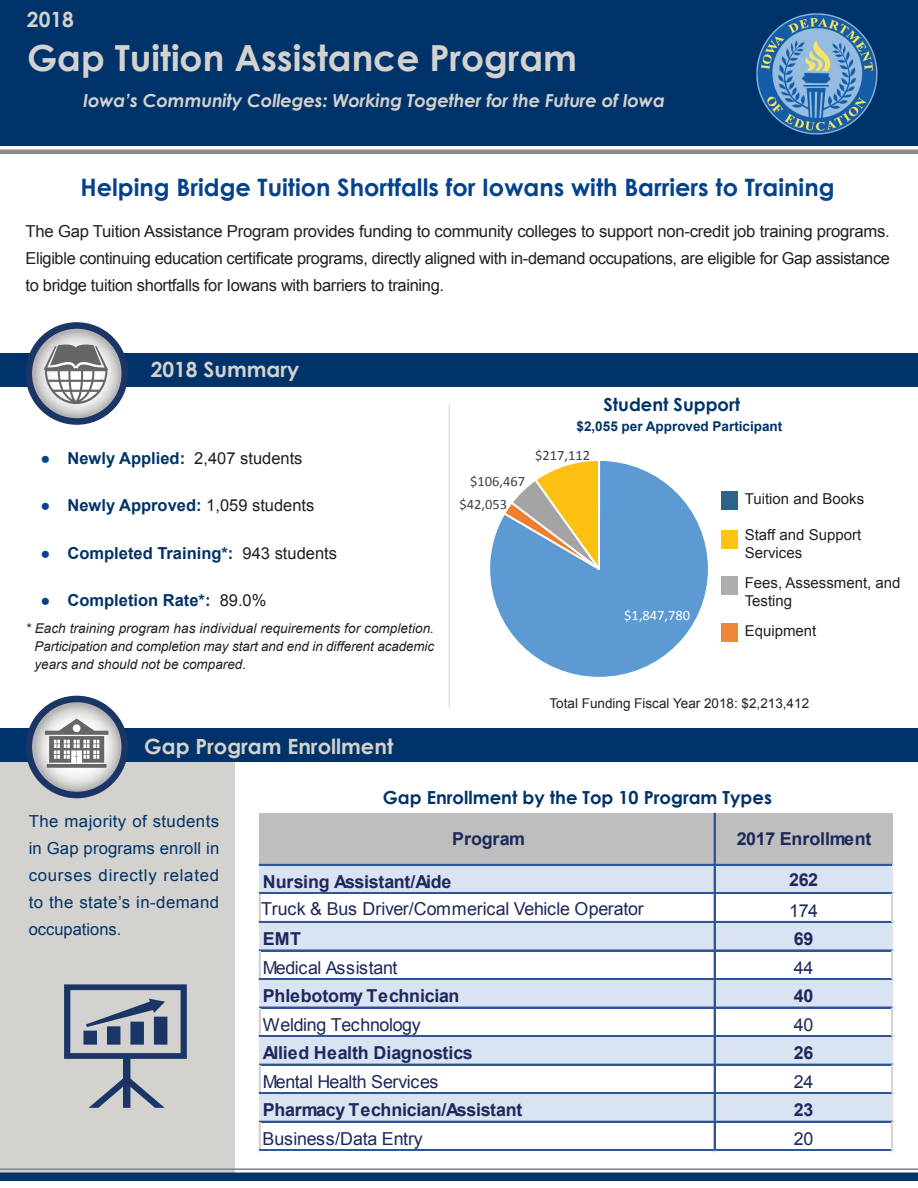
<style>
.page{position:relative;width:918px;height:1188px;background:#fff}
.page>*{position:absolute;margin:0;border:0;box-sizing:border-box;transform-origin:0 0}
.t1{font:700 36px "Century Gothic";color:#d4d2ce}
.t2{font:700 24px "Century Gothic";color:#05428c}
.Subhead{font:700 21px "Century Gothic";color:#d4d2ce}
.t3{font:italic 700 18px "Century Gothic";letter-spacing:-.01em;color:#d4d2ce}
.Subhead-2{font:700 18px "Century Gothic";color:#003369}
.t4{font:700 17.85px "Arial";letter-spacing:-.01em;color:#1d285c}
.t5{font:17.85px "Arial";letter-spacing:-.02em;color:#1d285c}
.Body_Text{font:16.5px/27px "Arial";letter-spacing:-.02em;color:#231f20;text-align:justify}
.Body_Text-2{font:16.5px/27px "Arial";letter-spacing:.025em;color:#003369;text-align:justify}
.t6{font:700 16.5px "Arial";color:#003369}
.Body_Text-3{font:16.5px "Arial";color:#231f20}
.Body_Text-4{font:15px/18px "Arial";color:#231f20}
.t7{font:14.4px "Calibri";color:#414040}
.t8{font:14.4px "Calibri";color:#fff}
.Body_Text-5{font:italic 13.5px/18px "Arial";color:#231f20;text-align:justify}
.Body_Text-6{font:13.5px "Arial";color:#231f20}
.Body_Text-7{font:700 13.5px "Arial";color:#003369}
.s1{font-weight:400;color:#05428c}
.s2{font-weight:400;color:#231f20}
</style>
<div class="page">
<svg style="left:490px;top:460px;width:218px;height:217px"></svg>
<svg style="left:502px;top:460px;width:100px;height:111px"></svg>
<div style="left:0;top:749px;width:234px;height:423px;background:#d4d2ce"></div>
<div style="left:0;top:354px;width:918px;height:33px;background:#003369"></div>
<div style="left:0;top:729px;width:918px;height:33px;background:#003369"></div>
<hr style="left:0;top:150px;width:918px;height:4px;background:#8b8a8e">
<div style="left:0;top:0;width:918px;height:146px;background:#003369"></div>
<img style="left:756px;top:13px;width:122px;height:122px">
<div style="left:26px;top:322px;width:102px;height:103px;background:#1c3567;border-radius:50%"></div>
<svg style="left:32px;top:329px;width:90px;height:89px;background:#c5c5c6"></svg>
<svg style="left:44px;top:344px;width:64px;height:60px;background:#adadac"></svg>
<div style="left:26px;top:696px;width:102px;height:102px;background:#1c3567;border-radius:50%"></div>
<svg style="left:32px;top:702px;width:90px;height:90px;background:#c9cacb"></svg>
<svg style="left:47px;top:764px;width:60px;height:4px"></svg>
<svg style="left:45px;top:718px;width:63px;height:45px;background:#acacac"></svg>
<hr style="left:449px;top:405px;width:1px;height:302px;background:#d4d2ce">
<div style="left:721px;top:491px;width:17px;height:18px;background:#2d638b"></div>
<div style="left:721px;top:530px;width:17px;height:18px;background:#fec415"></div>
<div style="left:721px;top:576px;width:17px;height:18px;background:#adadad"></div>
<div style="left:0;top:1172px;width:918px;height:9px;background:#003369"></div>
<hr style="left:0;top:1168px;width:918px;height:2px;background:#8b8a8e">
<div style="left:721px;top:623px;width:17px;height:18px;background:#ef873b"></div>
<svg style="left:64px;top:984px;width:123px;height:124px"></svg>
<div style="left:259px;top:813px;width:634px;height:53px;background:#bfbebe"></div>
<div style="left:259px;top:864px;width:634px;height:30px;background:#d9e3f2"></div>
<div style="left:259px;top:921px;width:634px;height:30px;background:#d9e3f2"></div>
<div style="left:259px;top:978px;width:634px;height:30px;background:#d9e3f2"></div>
<div style="left:259px;top:1036px;width:634px;height:29px;background:#d9e3f2"></div>
<div style="left:259px;top:1093px;width:634px;height:29px;background:#d9e3f2"></div>
<hr style="left:259px;top:864px;width:634px;height:2px;background:#2c5698">
<hr style="left:259px;top:893px;width:634px;height:1px;background:#2c5698">
<svg style="left:259px;top:894px;width:1px;height:27px"></svg>
<hr style="left:259px;top:921px;width:634px;height:2px;background:#2c5698">
<hr style="left:259px;top:950px;width:634px;height:1px;background:#2c5698">
<svg style="left:259px;top:951px;width:1px;height:27px"></svg>
<hr style="left:259px;top:978px;width:634px;height:2px;background:#2c5698">
<hr style="left:259px;top:1007px;width:634px;height:1px;background:#2c5698">
<svg style="left:259px;top:1008px;width:1px;height:27px"></svg>
<hr style="left:259px;top:1035px;width:634px;height:1px;background:#2c5698">
<hr style="left:259px;top:1036px;width:634px;height:1px;background:#2c5698">
<hr style="left:259px;top:1064px;width:634px;height:1px;background:#2c5698">
<svg style="left:259px;top:1065px;width:1px;height:27px"></svg>
<hr style="left:259px;top:1092px;width:634px;height:1px;background:#2c5698">
<hr style="left:259px;top:1093px;width:634px;height:1px;background:#2c5698">
<hr style="left:259px;top:1121px;width:634px;height:1px;background:#2c5698">
<hr style="left:714px;top:813px;width:1px;height:338px;background:#2c5698">
<hr style="left:259px;top:1149px;width:634px;height:1px;background:#2c5698">
<hr style="left:259px;top:1150px;width:634px;height:1px;background:#2c5698">
<svg style="left:259px;top:1122px;width:1px;height:30px"></svg>
<svg style="left:891px;top:893px;width:3px;height:29px"></svg>
<svg style="left:891px;top:950px;width:3px;height:29px"></svg>
<svg style="left:891px;top:1007px;width:3px;height:29px"></svg>
<svg style="left:891px;top:1064px;width:3px;height:29px"></svg>
<svg style="left:891px;top:1121px;width:3px;height:31px"></svg>
<p class="Subhead" style="left:27px;top:4px;width:49px">2018</p>
<p class="t1" style="left:27px;top:30px;width:552px">Gap Tuition Assistance Program</p>
<p class="t3" style="left:83px;top:86px;width:583px">Iowa’s Community Colleges: Working Together for the Future of Iowa</p>
<p class="t2" style="left:81px;top:169px;width:756px">Helping Bridge Tuition Shortfalls for Iowans with Barriers to Training</p>
<p class="Body_Text" style="left:26px;top:217px;width:866px">The Gap Tuition Assistance Program provides funding to community colleges to support non-credit job training programs.<br>Eligible continuing education certificate programs, directly aligned with in-demand occupations, are eligible for Gap assistance to bridge tuition shortfalls for Iowans with barriers to training.</p>
<p class="Subhead" style="left:151px;top:353px;width:150px">2018 Summary</p>
<p class="Subhead-2" style="left:603px;top:391px;width:138px">Student Support</p>
<p class="Body_Text-7" style="left:577px;top:417px;width:207px">$2,055 per Approved Participant</p>
<p class="t6" style="left:40px;top:447px;width:146px"><span class="s1">●</span> Newly Applied:</p>
<p class="t7" style="left:535px;top:445px;width:56px">$217,112</p>
<p class="Body_Text-3" style="left:194px;top:447px;width:110px">2,407 students</p>
<p class="t6" style="left:40px;top:494px;width:275px"><span class="s1">●</span> Newly Approved: <span class="s2">1,059 students</span></p>
<p class="t6" style="left:40px;top:541px;width:298px"><span class="s1">●</span> Completed Training*: <span class="s2">943 students</span></p>
<p class="t6" style="left:40px;top:588px;width:227px"><span class="s1">●</span> Completion Rate*: <span class="s2">89.0%</span></p>
<p class="t7" style="left:470px;top:471px;width:56px">$106,467</p>
<p class="t7" style="left:459px;top:494px;width:49px">$42,053</p>
<p class="Body_Text-5" style="left:34px;top:620px;width:401px;text-indent:-9px">* Each training program has individual requirements for completion.<br>Participation and completion may start and end in different academic years and should not be compared.</p>
<p class="t8" style="left:624px;top:605px;width:67px">$1,847,780</p>
<p class="Body_Text-4" style="left:745px;top:490px;width:121px">Tuition and Books</p>
<p class="Body_Text-4" style="left:745px;top:526px;width:118px">Staff and Support<br>Services</p>
<p class="Body_Text-4" style="left:745px;top:574px;width:157px">Fees, Assessment, and<br>Testing</p>
<p class="Body_Text-4" style="left:745px;top:622px;width:73px">Equipment</p>
<p class="Subhead" style="left:144px;top:730px;width:251px">Gap Program Enrollment</p>
<p class="Body_Text-6" style="left:550px;top:694px;width:261px">Total Funding Fiscal Year 2018: $2,213,412</p>
<p class="Body_Text-2" style="left:29px;top:808px;width:192px">The majority of students in Gap programs enroll in courses directly related to the state’s in-demand occupations.</p>
<p class="Subhead-2" style="left:383px;top:784px;width:391px">Gap Enrollment by the Top 10 Program Types</p>
<p class="t4" style="left:452px;top:826px;width:75px">Program</p>
<p class="t4" style="left:737px;top:826px;width:136px">2017 Enrollment</p>
<p class="t4" style="left:263px;top:869px;width:190px">Nursing Assistant/Aide</p>
<p class="t4" style="left:789px;top:867px;width:31px">262</p>
<p class="t5" style="left:261px;top:896px;width:384px">Truck &amp; Bus Driver/Commerical Vehicle Operator</p>
<p class="t5" style="left:789px;top:898px;width:31px">174</p>
<p class="t4" style="left:263px;top:926px;width:40px">EMT</p>
<p class="t4" style="left:794px;top:926px;width:21px">69</p>
<p class="t5" style="left:263px;top:955px;width:136px">Medical Assistant</p>
<p class="t5" style="left:794px;top:955px;width:21px">44</p>
<p class="t4" style="left:263px;top:983px;width:198px">Phlebotomy Technician</p>
<p class="t4" style="left:794px;top:983px;width:21px">40</p>
<p class="t5" style="left:263px;top:1012px;width:159px">Welding Technology</p>
<p class="t5" style="left:794px;top:1012px;width:21px">40</p>
<p class="t4" style="left:263px;top:1040px;width:212px">Allied Health Diagnostics</p>
<p class="t4" style="left:794px;top:1040px;width:21px">26</p>
<p class="t5" style="left:263px;top:1069px;width:177px">Mental Health Services</p>
<p class="t5" style="left:794px;top:1069px;width:21px">24</p>
<p class="t4" style="left:263px;top:1098px;width:261px">Pharmacy Technician/Assistant</p>
<p class="t4" style="left:794px;top:1098px;width:21px">23</p>
<p class="t5" style="left:263px;top:1126px;width:162px">Business/Data Entry</p>
<p class="t5" style="left:794px;top:1126px;width:21px">20</p>
</div>
